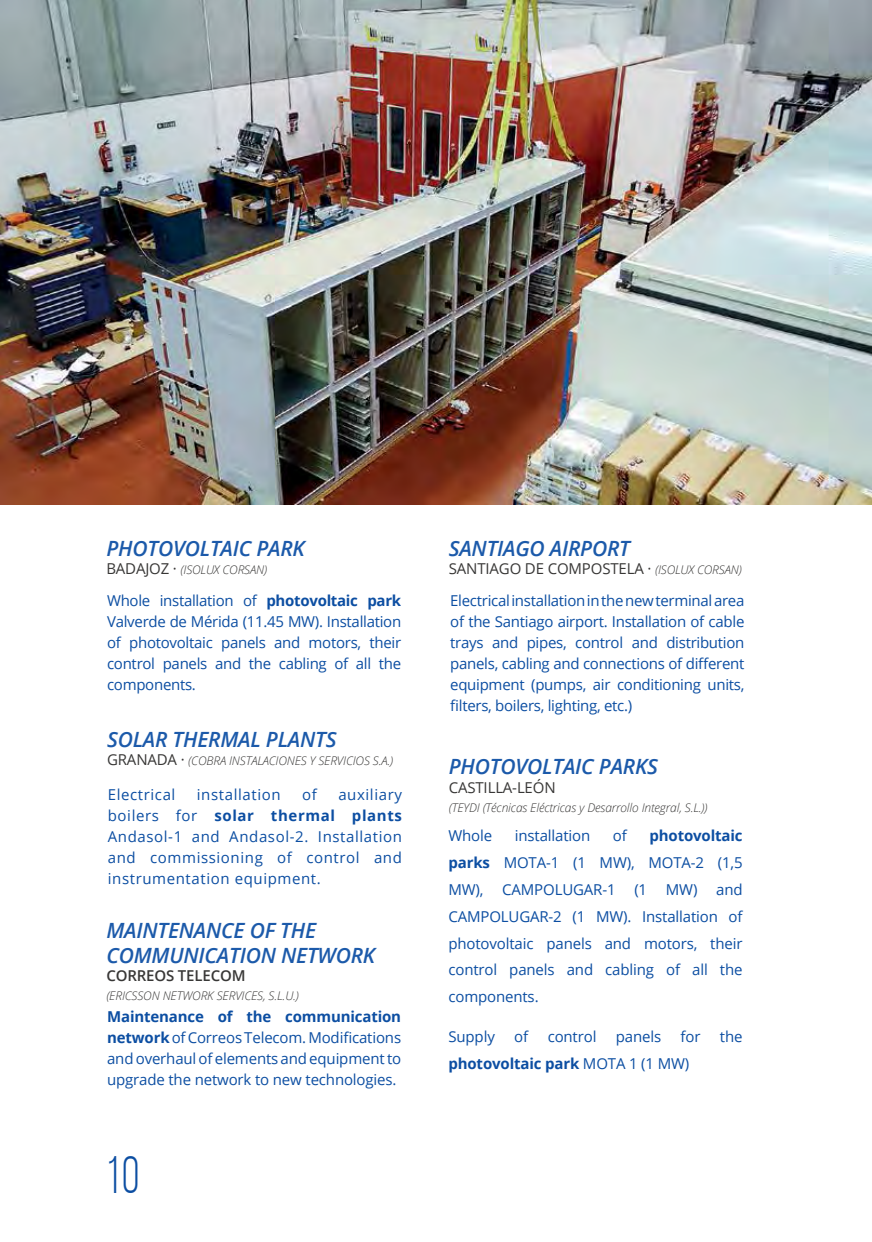
<style>
.page{position:relative;width:872px;height:1242px;background:#fff}
.page>*{position:absolute;margin:0;border:0;box-sizing:border-box;transform-origin:0 0}
.t1{font:52.5px "Bebas Neue";color:#0c4ea2;scale:.85 1}
.t2{font:italic 600 21px/25.2px "Open Sans";letter-spacing:-.01em;color:#1c5aaa}
.t3{font:15px/21px "Open Sans";letter-spacing:-.01em;color:#0c4ea2;text-align:justify}
.t4{font:15px "Open Sans";letter-spacing:-.01em;color:#383736}
.t5{font:700 15px "Open Sans";letter-spacing:-.01em;color:#0c4ea2}
.t6{font:15px "Open Sans";letter-spacing:.04em;color:#0c4ea2}
.t7{font:600 15px "Open Sans";letter-spacing:-.01em;color:#383736}
.t8{font:italic 300 12px "Open Sans";letter-spacing:-.01em;color:#383736}
.s1{font-weight:400;font-style:normal;font-size:15px}
.s2{font-weight:300;font-style:italic;font-size:12px}
.s3{font-weight:700}
.s4{font-weight:400}
</style>
<div class="page">
<img style="left:0;top:0;width:872px;height:504px">
<h2 class="t2" style="left:106px;top:535px;width:200px">PHOTOVOLTAIC PARK</h2>
<p class="t8" style="left:106px;top:561px;width:162px"><span class="s1">BADAJOZ ·</span> (ISOLUX CORSAN)</p>
<h2 class="t2" style="left:449px;top:535px;width:183px">SANTIAGO AIRPORT</h2>
<p class="t4" style="left:449px;top:558px;width:294px">SANTIAGO DE COMPOSTELA · <span class="s2">(ISOLUX CORSAN)</span></p>
<p class="t3" style="left:107px;top:589px;width:296px">Whole installation of <span class="s3">photovoltaic park </span>Valverde de Mérida (11.45 MW). Installation of photovoltaic panels and motors, their control panels and the cabling of all the components.</p>
<p class="t3" style="left:450px;top:589px;width:296px">Electrical installation in the new terminal area of the Santiago airport. Installation of cable trays and pipes, control and distribution panels, cabling and connections of different equipment (pumps, air conditioning units, filters, boilers, lighting, etc.)</p>
<h2 class="t2" style="left:107px;top:726px;width:231px">SOLAR THERMAL PLANTS</h2>
<p class="t8" style="left:107px;top:752px;width:288px"><span class="s1">GRANADA ·</span> (COBRA INSTALACIONES Y SERVICIOS S.A.)</p>
<p class="t6" style="left:108px;top:784px;width:69px">Electrical</p>
<p class="t6" style="left:197px;top:784px;width:85px">installation</p>
<p class="t3" style="left:302px;top:783px;width:16px">of</p>
<p class="t3" style="left:108px;top:783px;width:296px;text-indent:230px">auxiliary boilers for <span class="s3">solar thermal plants </span>Andasol-1 and Andasol-2. Installation and commissioning of control and instrumentation equipment.</p>
<h2 class="t2" style="left:106px;top:917px;width:270px">MAINTENANCE OF THE<br>COMMUNICATION NETWORK</h2>
<p class="t7" style="left:106px;top:965px;width:141px">CORREOS TELECOM</p>
<p class="t8" style="left:106px;top:987px;width:194px">(ERICSSON NETWORK SERVICES, S.L.U.)</p>
<p class="t3" style="left:107px;top:1005px;width:296px"><span class="s3">Maintenance of the communication network</span> of Correos Telecom. Modifications and overhaul of elements and equipment to upgrade the network to new technologies.</p>
<h1 class="t1" style="left:106px;top:1146px;width:40px">10</h1>
<h2 class="t2" style="left:449px;top:754px;width:211px">PHOTOVOLTAIC PARKS</h2>
<p class="t4" style="left:449px;top:777px;width:108px">CASTILLA-LEÓN</p>
<p class="t8" style="left:449px;top:799px;width:260px">(TEYDI (Técnicas Eléctricas y Desarrollo Integral, S.L.))</p>
<p class="t3" style="left:448px;top:825px;width:45px">Whole</p>
<p class="t3" style="left:515px;top:825px;width:77px">installation</p>
<p class="t3" style="left:613px;top:825px;width:15px">of</p>
<p class="t3" style="left:448px;top:822px;width:296px;line-height:26.8px;text-indent:201px"><span class="s3">photovoltaic parks</span> MOTA-1 (1 MW), MOTA-2 (1,5<br>MW), CAMPOLUGAR-1 (1 MW) and CAMPOLUGAR-2 (1 MW). Installation of photovoltaic panels and motors, their control panels and cabling of all the components.</p>
<p class="t3" style="left:448px;top:1025px;width:48px">Supply</p>
<p class="t3" style="left:514px;top:1025px;width:15px">of</p>
<p class="t3" style="left:547px;top:1025px;width:50px">control</p>
<p class="t3" style="left:616px;top:1025px;width:47px">panels</p>
<p class="t3" style="left:680px;top:1025px;width:21px">for</p>
<p class="t3" style="left:720px;top:1025px;width:24px">the</p>
<p class="t5" style="left:448px;top:1052px;width:242px">photovoltaic park <span class="s4">MOTA 1 (1 MW)</span></p>
</div>
